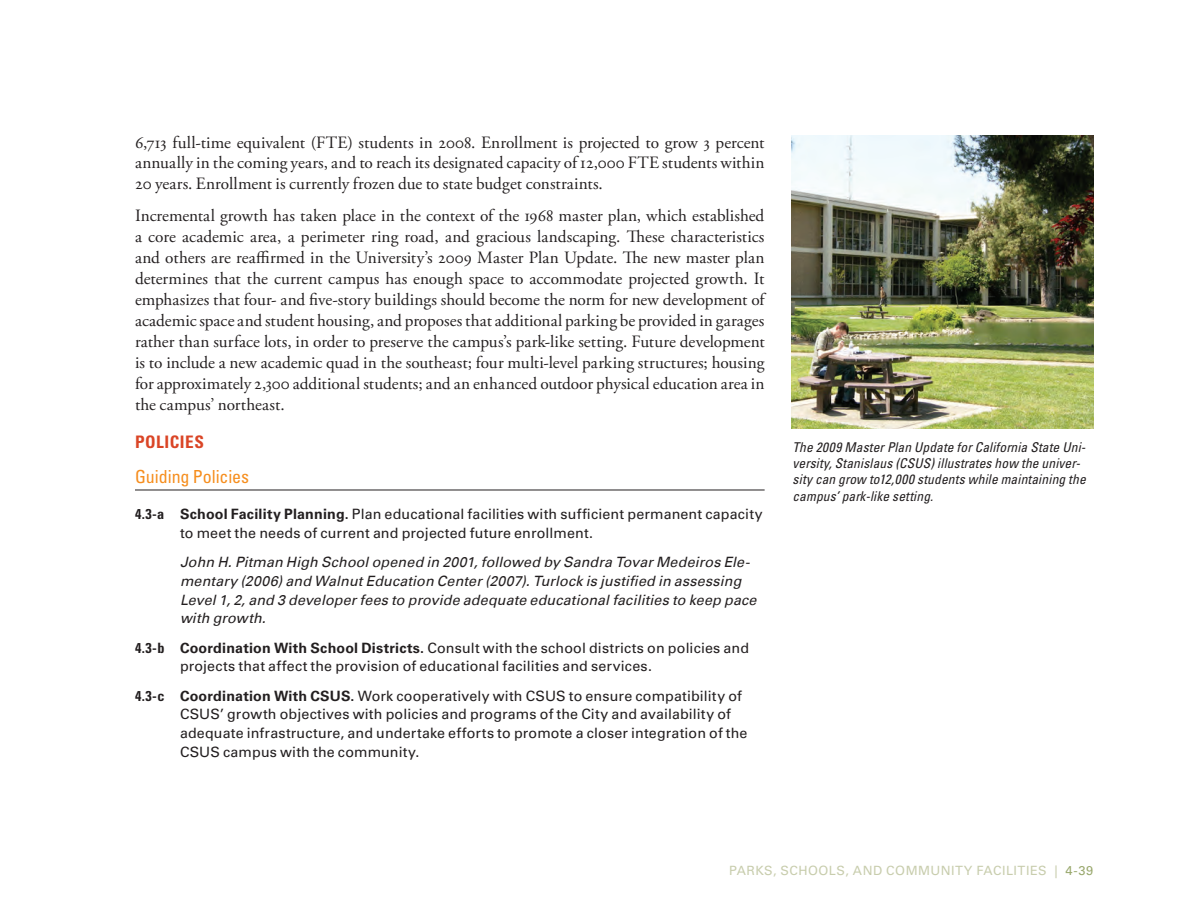
<style>
.page{position:relative;width:1188px;height:918px;background:#fff}
.page>*{position:absolute;margin:0;border:0;box-sizing:border-box;transform-origin:0 0}
.t1{font:condensed 18px "Univers LT Std";color:#f68e1e}
.t2{font:17.25px/21px "Adobe Garamond Pro";color:#231f20;text-align:justify}
.t3{font:700 condensed 17.25px "Univers LT Std";letter-spacing:.03em;color:#da4526}
.t4{font:14.25px/18.8px "Univers LT Std";letter-spacing:.01em;color:#231f20}
.t5{font:italic 14.25px/18.8px "Univers LT Std";letter-spacing:.005em;color:#231f20}
.t6{font:italic condensed 13.5px/16.2px "Univers LT Std";letter-spacing:.01em;color:#231f20}
.t7{font:12.75px "Univers LT Std";letter-spacing:.035em;color:#c8cdad}
.s1{font-weight:700;font-stretch:condensed}
.s2{font-weight:700}
.s3{color:#99a86d}
</style>
<div class="page">
<hr style="left:135px;top:490px;width:630px;height:1px;background:#231f20">
<img style="left:792px;top:135px;width:302px;height:294px">
<p class="t2" style="left:135px;top:132px;width:631px">6,713 full-time equivalent (FTE) students in 2008. Enrollment is projected to grow 3 percent annually in the coming years, and to reach its designated capacity of 12,000 FTE students within 20 years. Enrollment is currently frozen due to state budget constraints.</p>
<p class="t2" style="left:135px;top:206px;width:631px">Incremental growth has taken place in the context of the 1968 master plan, which established a core academic area, a perimeter ring road, and gracious landscaping. These characteristics and others are reaffirmed in the University’s 2009 Master Plan Update. The new master plan determines that the current campus has enough space to accommodate projected growth. It emphasizes that four- and five-story buildings should become the norm for new development of academic space and student housing, and proposes that additional parking be provided in garages rather than surface lots, in order to preserve the campus’s park-like setting. Future development is to include a new academic quad in the southeast; four multi-level parking structures; housing for approximately 2,300 additional students; and an enhanced outdoor physical education area in the campus’ northeast.</p>
<p class="t3" style="left:135px;top:431px;width:60px">POLICIES</p>
<p class="t1" style="left:135px;top:465px;width:116px">Guiding Policies</p>
<p class="t4" style="left:180px;top:505px;width:584px;text-indent:-45px"><span class="s1">4.3-A</span> <span class="s2">School Facility Planning.</span> Plan educational facilities with sufficient permanent capacity to meet the needs of current and projected future enrollment.</p>
<p class="t5" style="left:180px;top:553px;width:578px">John H. Pitman High School opened in 2001, followed by Sandra Tovar Medeiros Ele&shy;mentary (2006) and Walnut Education Center (2007). Turlock is justified in assessing Level 1, 2, and 3 developer fees to provide adequate educational facilities to keep pace with growth.</p>
<p class="t4" style="left:180px;top:638px;width:571px;text-indent:-45px"><span class="s1">4.3-B</span> <span class="s2">Coordination With School Districts.</span> Consult with the school districts on policies and projects that affect the provision of educational facilities and services.</p>
<p class="t4" style="left:180px;top:686px;width:569px;text-indent:-45px"><span class="s1">4.3-C</span> <span class="s2">Coordination With CSUS.</span> Work cooperatively with CSUS to ensure compatibility of CSUS’ growth objectives with policies and programs of the City and availability of adequate infrastructure, and undertake efforts to promote a closer integration of the CSUS campus with the community.</p>
<p class="t6" style="left:793px;top:439px;width:295px">The 2009 Master Plan Update for California State Uni&shy;versity, Stanislaus (CSUS) illustrates how the univer&shy;sity can grow to12,000 students while maintaining the campus’ park-like setting.</p>
<p class="t7" style="left:729px;top:863px;width:366px">PARKS, SCHOOLS, AND COMMUNITY FACILITIES | <span class="s3">4-39</span></p>
</div>
